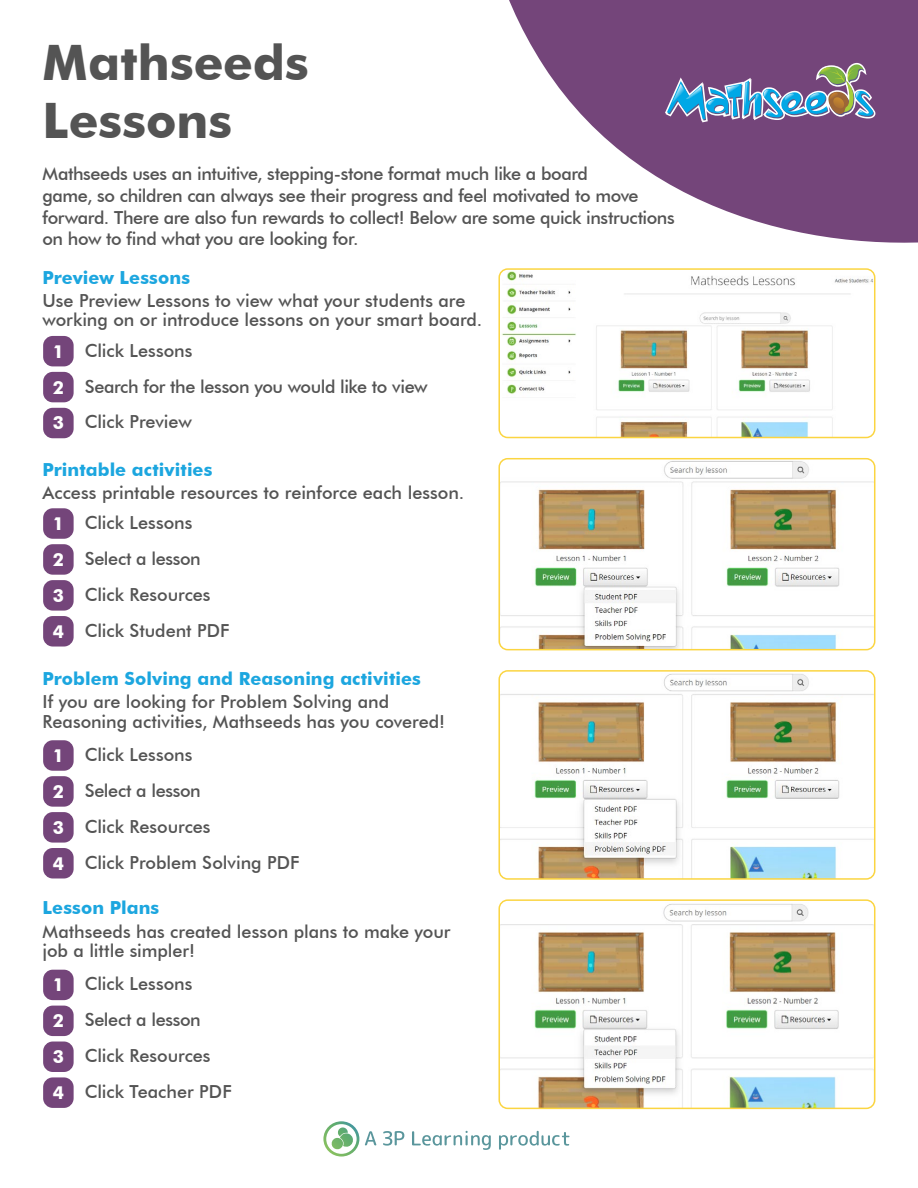
<style>
.page{position:relative;width:918px;height:1188px;background:#fff}
.page>*{position:absolute;margin:0;border:0;box-sizing:border-box;transform-origin:0 0}
.t1{font:700 48.9px/58.7px "Futura BT";letter-spacing:.005em;color:#545454}
.t2{font:500 18px/36px "Futura BT";letter-spacing:-.005em;color:#545454}
.t3{font:500 18px/21.6px "Futura BT";letter-spacing:-.025em;color:#545454}
.t4{font:700 18px "Futura BT";letter-spacing:.005em;color:#1ca6df}
.s1{font-weight:700;color:#fff}
</style>
<div class="page">
<svg style="left:509px;top:0;width:409px;height:243px;fill:#74457a"></svg>
<svg style="left:665px;top:63px;width:210px;height:59px;background:#777b9e"></svg>
<svg style="left:365px;top:1131px;width:11px;height:14px"></svg>
<svg style="left:383px;top:1131px;width:21px;height:15px"></svg>
<svg style="left:412px;top:1131px;width:79px;height:19px"></svg>
<svg style="left:499px;top:1131px;width:70px;height:19px"></svg>
<svg style="left:323px;top:1121px;width:36px;height:36px"></svg>
<div style="left:43px;top:336px;width:31px;height:30px;background:#74457a;border-radius:10px"></div>
<div style="left:43px;top:372px;width:31px;height:30px;background:#74457a;border-radius:10px"></div>
<div style="left:43px;top:408px;width:31px;height:30px;background:#74457a;border-radius:10px"></div>
<img style="left:501px;top:269px;width:374px;height:169px">
<div style="left:498px;top:268px;width:377px;height:170px;border:2px solid #fbd541;border-radius:9px"></div>
<div style="left:43px;top:508px;width:31px;height:31px;background:#74457a;border-radius:10px"></div>
<div style="left:43px;top:544px;width:31px;height:31px;background:#74457a;border-radius:10px"></div>
<div style="left:43px;top:580px;width:31px;height:31px;background:#74457a;border-radius:10px"></div>
<div style="left:43px;top:616px;width:31px;height:31px;background:#74457a;border-radius:10px"></div>
<img style="left:501px;top:459px;width:374px;height:191px">
<div style="left:498px;top:458px;width:377px;height:192px;border:2px solid #fbd541;border-radius:9px"></div>
<div style="left:43px;top:740px;width:31px;height:31px;background:#74457a;border-radius:10px"></div>
<div style="left:43px;top:776px;width:31px;height:31px;background:#74457a;border-radius:10px"></div>
<div style="left:43px;top:812px;width:31px;height:31px;background:#74457a;border-radius:10px"></div>
<div style="left:43px;top:848px;width:31px;height:30px;background:#74457a;border-radius:10px"></div>
<img style="left:501px;top:671px;width:374px;height:208px">
<div style="left:498px;top:670px;width:377px;height:210px;border:2px solid #fbd541;border-radius:9px"></div>
<div style="left:43px;top:970px;width:31px;height:30px;background:#74457a;border-radius:10px"></div>
<div style="left:43px;top:1006px;width:31px;height:30px;background:#74457a;border-radius:10px"></div>
<div style="left:43px;top:1042px;width:31px;height:30px;background:#74457a;border-radius:10px"></div>
<div style="left:43px;top:1077px;width:31px;height:31px;background:#74457a;border-radius:10px"></div>
<img style="left:501px;top:900px;width:374px;height:208px">
<div style="left:498px;top:899px;width:377px;height:210px;border:2px solid #fbd541;border-radius:9px"></div>
<h1 class="t1" style="left:43px;top:33px;width:268px">Mathseeds<br>Lessons</h1>
<p class="t3" style="left:43px;top:163px;width:634px">Mathseeds uses an intuitive, stepping‑stone format much like a board<br>game, so children can always see their progress and feel motivated to move forward. There are also fun rewards to collect! Below are some quick instructions on how to find what you are looking for.</p>
<p class="t4" style="left:43px;top:266px;width:149px">Preview Lessons</p>
<p class="t2" style="left:43px;top:291px;width:441px;line-height:19.5px">Use Preview Lessons to view what your students are working on or introduce lessons on your smart board.</p>
<p class="t2" style="left:53px;top:332px;width:376px"><span class="s1">1</span> Click Lessons<br><span class="s1">2</span> Search for the lesson you would like to view<br><span class="s1">3</span> Click Preview</p>
<p class="t4" style="left:43px;top:458px;width:171px">Printable activities</p>
<p class="t2" style="left:53px;top:505px;width:178px"><span class="s1">1</span> Click Lessons<br><span class="s1">2</span> Select a lesson<br><span class="s1">3</span> Click Resources<br><span class="s1">4</span> Click Student PDF</p>
<p class="t2" style="left:43px;top:474px;width:423px">Access printable resources to reinforce each lesson.</p>
<p class="t4" style="left:43px;top:668px;width:380px">Problem Solving and Reasoning activities</p>
<p class="t2" style="left:43px;top:692px;width:404px;line-height:19.5px">If you are looking for Problem Solving and<br>Reasoning activities, Mathseeds has you covered!</p>
<p class="t2" style="left:53px;top:736px;width:249px"><span class="s1">1</span> Click Lessons<br><span class="s1">2</span> Select a lesson<br><span class="s1">3</span> Click Resources<br><span class="s1">4</span> Click Problem Solving PDF</p>
<p class="t4" style="left:43px;top:897px;width:118px">Lesson Plans</p>
<p class="t2" style="left:43px;top:921px;width:409px;line-height:19.5px">Mathseeds has created lesson plans to make your job a little simpler!</p>
<p class="t2" style="left:53px;top:966px;width:181px"><span class="s1">1</span> Click Lessons<br><span class="s1">2</span> Select a lesson<br><span class="s1">3</span> Click Resources<br><span class="s1">4</span> Click Teacher PDF</p>
</div>
